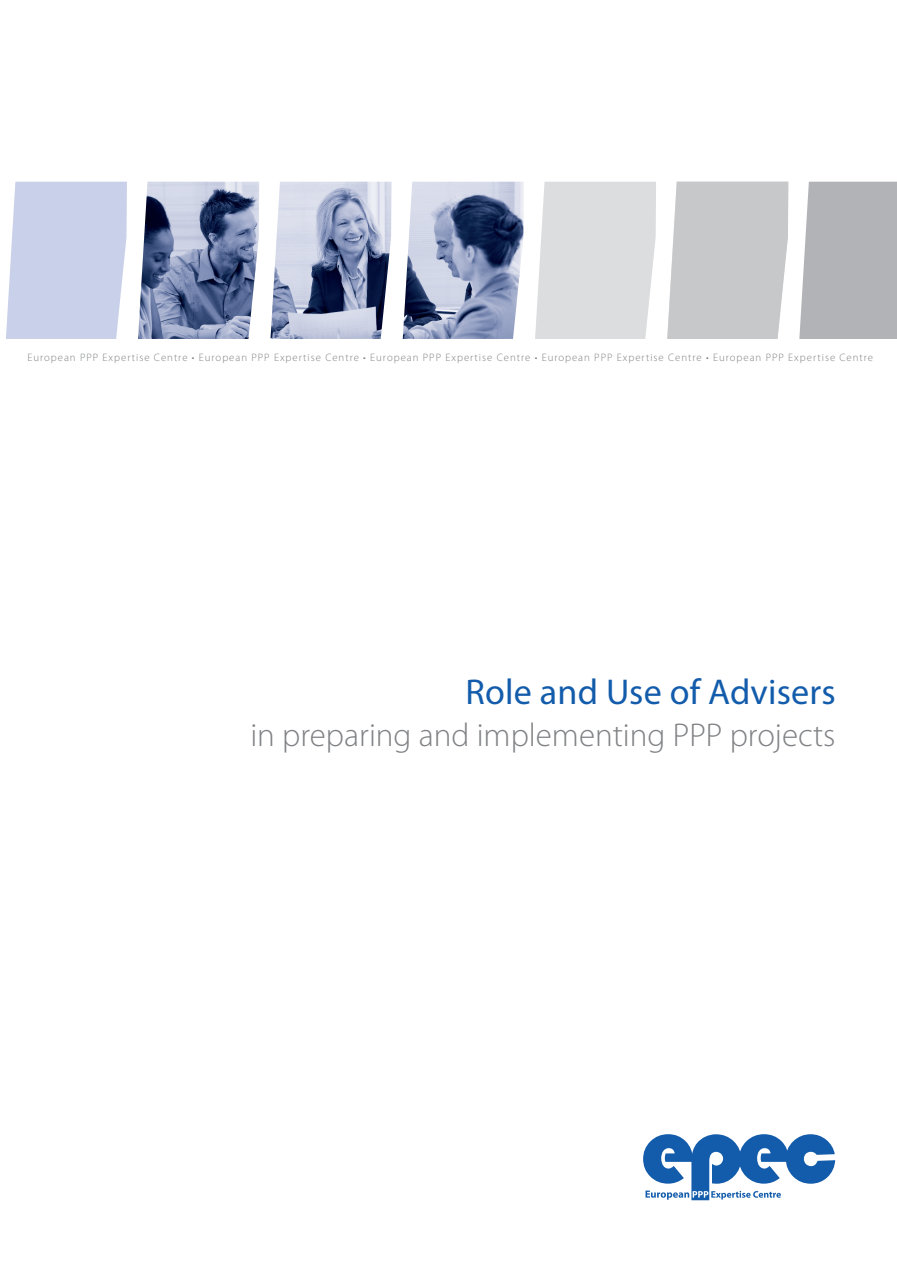
<style>
.page{position:relative;width:897px;height:1263px;background:#fff}
.page>*{position:absolute;margin:0;border:0;box-sizing:border-box;transform-origin:0 0}
.t1{font:36px "Myriad Pro";letter-spacing:.005em;color:#135cab}
.t2{font:300 33px "Myriad Pro";color:#808285}
.t3{font:300 10.8px "Myriad Pro";letter-spacing:.09em;color:#808285}
</style>
<div class="page">
<div style="left:799px;top:182px;width:97px;height:157px;background:#b2b3b7"></div>
<svg style="left:6px;top:182px;width:121px;height:157px"></svg>
<svg style="left:535px;top:182px;width:120px;height:157px"></svg>
<svg style="left:667px;top:182px;width:121px;height:157px"></svg>
<img style="left:138px;top:182px;width:385px;height:157px">
<svg style="left:643px;top:1134px;width:191px;height:66px"></svg>
<p class="t3" style="left:27px;top:352px;width:846px">European PPP Expertise Centre • European PPP Expertise Centre • European PPP Expertise Centre • European PPP Expertise Centre • European PPP Expertise Centre</p>
<h1 class="t1" style="left:465px;top:672px;width:371px">Role and Use of Advisers</h1>
<h2 class="t2" style="left:250px;top:716px;width:586px">in preparing and implementing PPP projects</h2>
</div>
